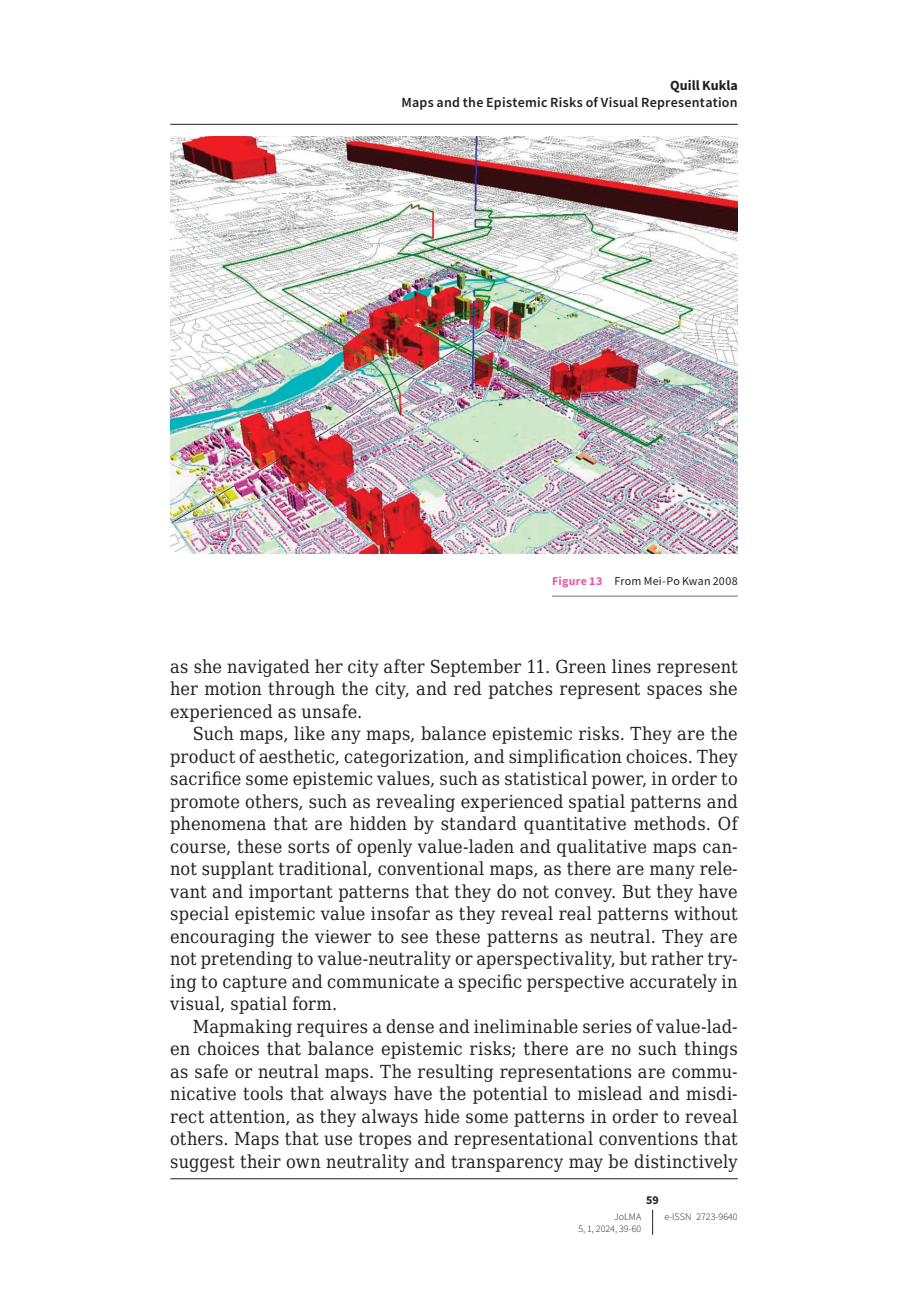
<style>
.page{position:relative;width:908px;height:1304px;background:#fff}
.page>*{position:absolute;margin:0;border:0;box-sizing:border-box;transform-origin:0 0}
.t1{font:18px/22.4px "DejaVu Serif Condensed";letter-spacing:.01em;color:#231f20;text-align:justify}
.t2{font:600 14px "Source Sans Pro";letter-spacing:.02em;color:#231f20}
.t3{font:700 14px "Source Sans Pro";color:#231f20}
.t4{font:12px "Source Sans Pro";letter-spacing:.02em;color:#231f20}
.t5{font:700 12px "Source Sans Pro";color:#231f20}
.t6{font:300 10px "Source Sans Pro";color:#231f20}
.s1{font-weight:700;color:#ef59a1}
</style>
<div class="page">
<svg style="left:652px;top:1210px;width:1px;height:25px"></svg>
<img style="left:170px;top:136px;width:567px;height:417px">
<hr style="left:552px;top:596px;width:185px;height:1px;background:#6c6d70">
<hr style="left:170px;top:124px;width:567px;height:1px;background:#231f20">
<hr style="left:170px;top:1178px;width:567px;height:1px;background:#231f20">
<p class="t3" style="left:670px;top:76px;width:69px">Quill Kukla</p>
<p class="t2" style="left:401px;top:94px;width:337px">Maps and the Epistemic Risks of Visual Representation</p>
<p class="t4" style="left:552px;top:573px;width:187px"><span class="s1">Figure 13</span> From Mei‑Po Kwan 2008</p>
<p class="t1" style="left:170px;top:655px;width:568px">as she navigated her city after September 11. Green lines represent her motion through the city, and red patches represent spaces she experienced as unsafe.</p>
<p class="t1" style="left:170px;top:722px;width:568px;text-indent:23px">Such maps, like any maps, balance epistemic risks. They are the product of aesthetic, categorization, and simplification choices. They sacrifice some epistemic values, such as statistical power, in order to promote others, such as revealing experienced spatial patterns and phenomena that are hidden by standard quantitative methods. Of course, these sorts of openly value‑laden and qualitative maps can‑ not supplant traditional, conventional maps, as there are many rele‑ vant and important patterns that they do not convey. But they have special epistemic value insofar as they reveal real patterns without encouraging the viewer to see these patterns as neutral. They are not pretending to value‑neutrality or aperspectivality, but rather try‑ ing to capture and communicate a specific perspective accurately in visual, spatial form.</p>
<p class="t1" style="left:170px;top:1015px;width:568px;text-indent:23px">Mapmaking requires a dense and ineliminable series of value‑lad‑ en choices that balance epistemic risks; there are no such things as safe or neutral maps. The resulting representations are commu‑ nicative tools that always have the potential to mislead and misdi‑ rect attention, as they always hide some patterns in order to reveal others. Maps that use tropes and representational conventions that suggest their own neutrality and transparency may be distinctively</p>
<p class="t5" style="left:646px;top:1192px;width:14px">59</p>
<p class="t6" style="left:614px;top:1210px;width:28px">JoLMA</p>
<p class="t6" style="left:664px;top:1210px;width:75px">e-ISSN 2723-9640</p>
<p class="t6" style="left:578px;top:1223px;width:64px">5, 1, 2024, 39-60</p>
</div>
